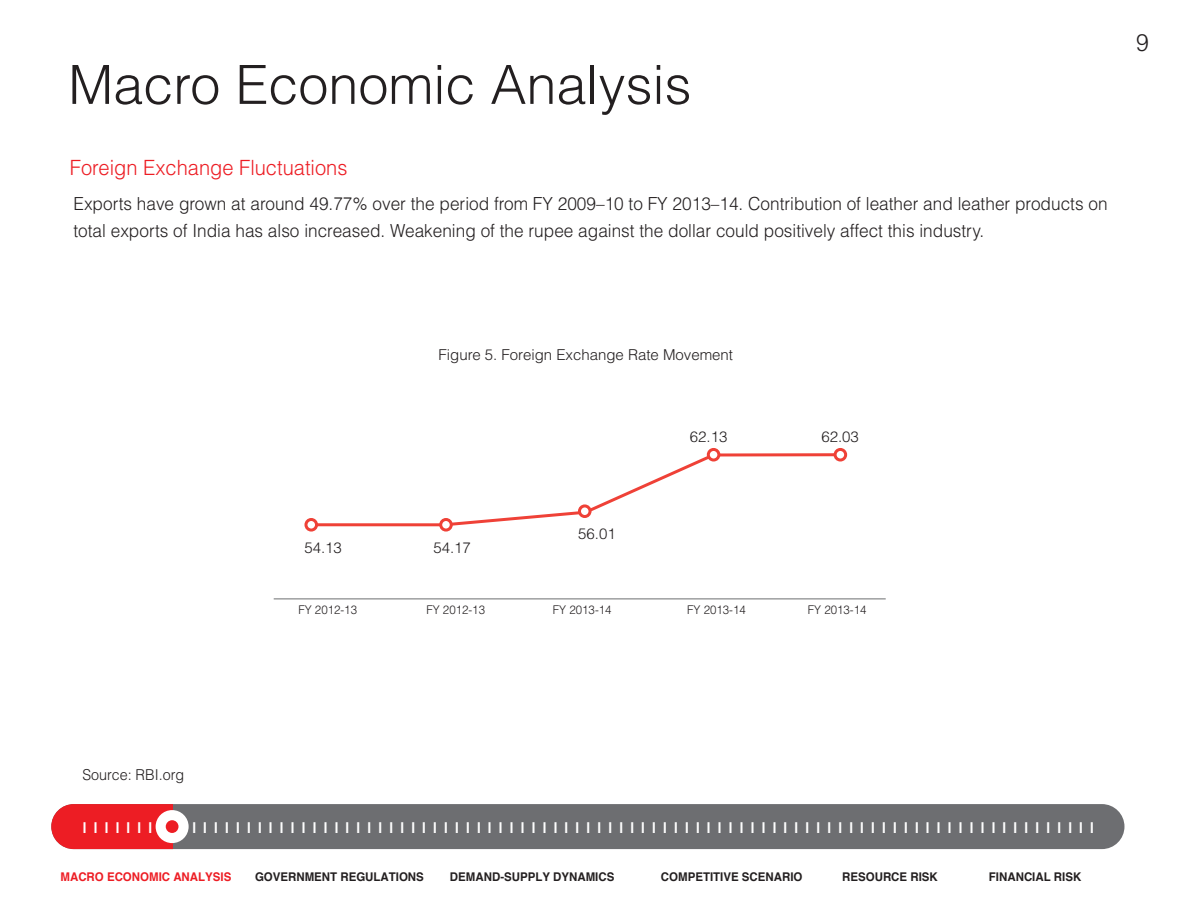
<style>
.page{position:relative;width:1188px;height:918px;background:#fff}
.page>*{position:absolute;margin:0;border:0;box-sizing:border-box;transform-origin:0 0}
.t1{font:300 54px "Helvetica";color:#231f20}
.t2{font:300 24px "Helvetica";color:#231f20;scale:.96 1}
.t3{font:300 21px "Helvetica";color:#ed1d24;scale:.96 1}
.t4{font:300 18px/27px "Helvetica";color:#231f20;scale:.96 1}
.t5{font:700 15px "Helvetica";color:#fff}
.t6{font:300 15px "Helvetica";color:#231f20}
.t7{font:300 15px "Helvetica";color:#231f20;scale:.96 1}
.t8{font:700 12px "Helvetica";color:#231f20;scale:.96 1}
.t9{font:300 12px "Helvetica";color:#231f20;scale:.96 1}
.t10{font:700 12px "Helvetica";color:#ed1d24;scale:.96 1}
</style>
<div class="page">
<div style="left:51px;top:804px;width:1073px;height:45px;background:#6d6e71;border-radius:22px"></div>
<hr style="left:274px;top:599px;width:612px;height:1px;background:#6d6e70">
<svg style="left:51px;top:804px;width:121px;height:45px;background:#ed272e"></svg>
<div style="left:156px;top:810px;width:33px;height:33px;background:#fff;border-radius:50%"></div>
<div style="left:166px;top:820px;width:12px;height:13px;background:#ed1d24;border-radius:50%"></div>
<svg style="left:314px;top:453px;width:522px;height:74px"></svg>
<div style="left:304px;top:518px;width:14px;height:14px;border:3px solid #ef4137;border-radius:50%"></div>
<div style="left:441px;top:520px;width:10px;height:10px;background:#fff;border-radius:50%"></div>
<div style="left:439px;top:518px;width:14px;height:14px;border:3px solid #ef4137;border-radius:50%"></div>
<div style="left:579px;top:506px;width:11px;height:11px;background:#fff;border-radius:50%"></div>
<div style="left:578px;top:504px;width:14px;height:14px;border:3px solid #ef4137;border-radius:50%"></div>
<div style="left:708px;top:449px;width:11px;height:11px;background:#fff;border-radius:50%"></div>
<div style="left:707px;top:448px;width:13px;height:14px;border:3px solid #ef4137;border-radius:50%"></div>
<div style="left:834px;top:448px;width:13px;height:14px;border:3px solid #ef4137;border-radius:50%"></div>
<h1 class="t1" style="left:68px;top:51px;width:625px">Macro Economic Analysis</h1>
<p class="t3" style="left:70px;top:155px;width:291px">Foreign Exchange Fluctuations</p>
<p class="t4" style="left:74px;top:189px;width:1079px">Exports have grown at around 49.77% over the period from FY 2009–10 to FY 2013–14. Contribution of leather and leather products on total exports of India has also increased. Weakening of the rupee against the dollar could positively affect this industry.</p>
<h2 class="t2" style="left:1136px;top:27px;width:15px">9</h2>
<p class="t6" style="left:439px;top:345px;width:296px">Figure 5. Foreign Exchange Rate Movement</p>
<p class="t6" style="left:304px;top:538px;width:39px">54.13</p>
<p class="t6" style="left:433px;top:538px;width:39px">54.17</p>
<p class="t6" style="left:578px;top:525px;width:39px">56.01</p>
<p class="t6" style="left:690px;top:428px;width:39px">62.13</p>
<p class="t6" style="left:821px;top:428px;width:39px">62.03</p>
<p class="t9" style="left:298px;top:602px;width:63px">FY 2012-13</p>
<p class="t9" style="left:426px;top:602px;width:63px">FY 2012-13</p>
<p class="t9" style="left:553px;top:602px;width:63px">FY 2013-14</p>
<p class="t9" style="left:687px;top:602px;width:63px">FY 2013-14</p>
<p class="t9" style="left:808px;top:602px;width:63px">FY 2013-14</p>
<p class="t7" style="left:83px;top:765px;width:108px">Source: RBI.org</p>
<p class="t5" style="left:83px;top:818px;width:1013px">|||||||||||||||||||||||||||||||||||||||||||||||||||||||||||||||||||||||||||||||||||||||||||||</p>
<p class="t10" style="left:61px;top:870px;width:179px">MACRO ECONOMIC ANALYSIS</p>
<p class="t8" style="left:255px;top:870px;width:177px">GOVERNMENT REGULATIONS</p>
<p class="t8" style="left:450px;top:870px;width:173px">DEMAND-SUPPLY DYNAMICS</p>
<p class="t8" style="left:661px;top:870px;width:149px">COMPETITIVE SCENARIO</p>
<p class="t8" style="left:842px;top:870px;width:101px">RESOURCE RISK</p>
<p class="t8" style="left:989px;top:870px;width:98px">FINANCIAL RISK</p>
</div>
